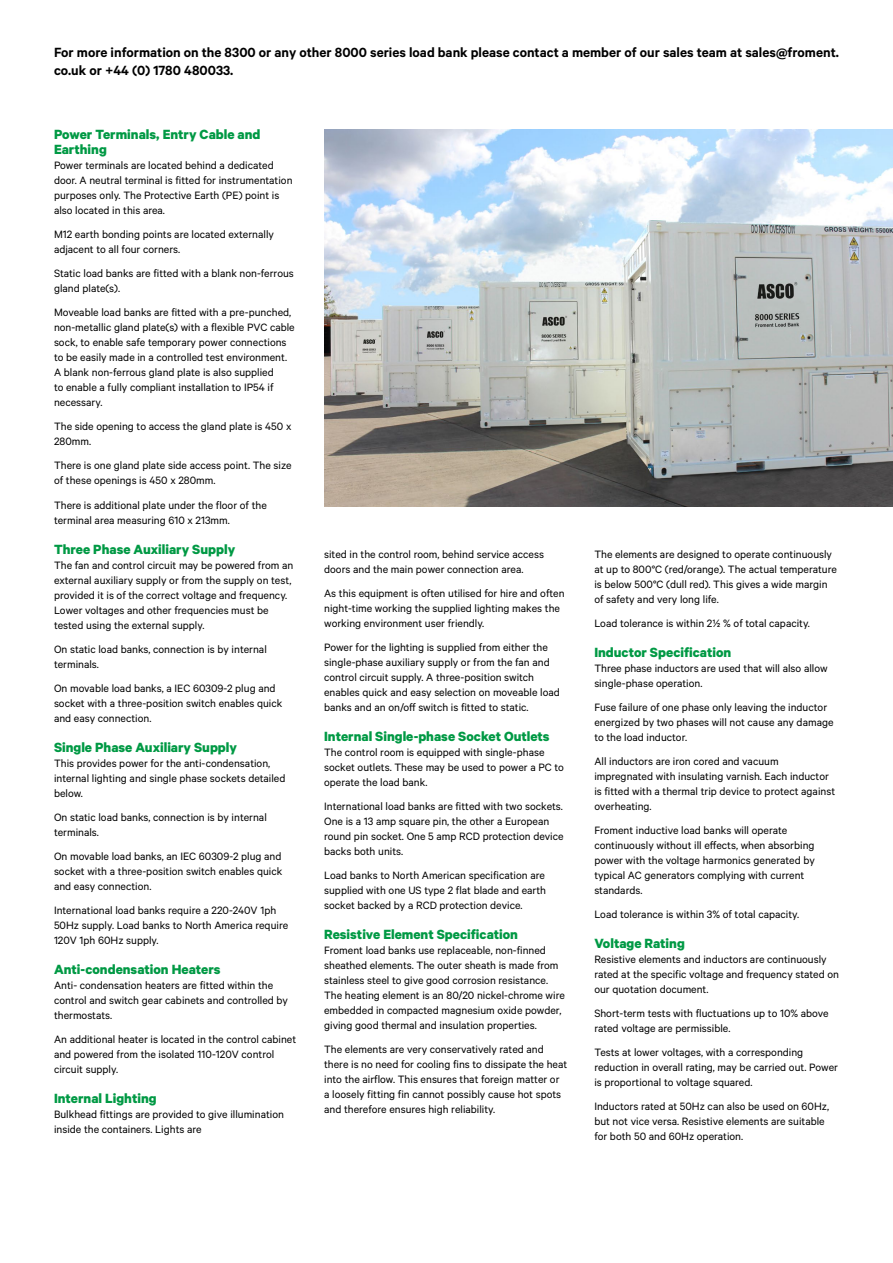
<style>
.page{position:relative;width:893px;height:1263px;background:#fff}
.page>*{position:absolute;margin:0;border:0;box-sizing:border-box;transform-origin:0 0}
.t1{font:700 15px/15px "Calibre";color:#094}
.t2{font:600 15px/18px "Calibre";color:#000}
.t3{font:12px/15px "Calibre";color:#000}
</style>
<div class="page">
<img style="left:324px;top:130px;width:569px;height:376px">
<p class="t2" style="left:54px;top:42px;width:786px">For more information on the 8300 or any other 8000 series load bank please contact a member of our sales team at sales@froment. co.uk or +44 (0) 1780 480033.</p>
<p class="t1" style="left:54px;top:127px;width:208px">Power Terminals, Entry Cable and<br>Earthing</p>
<p class="t3" style="left:54px;top:158px;width:240px">Power terminals are located behind a dedicated door. A neutral terminal is fitted for instrumentation purposes only. The Protective Earth (PE) point is also located in this area.</p>
<p class="t3" style="left:54px;top:227px;width:221px">M12 earth bonding points are located externally adjacent to all four corners.</p>
<p class="t3" style="left:54px;top:266px;width:241px">Static load banks are fitted with a blank non-ferrous gland plate(s).</p>
<p class="t3" style="left:54px;top:305px;width:242px">Moveable load banks are fitted with a pre-punched, non-metallic gland plate(s) with a flexible PVC cable sock, to enable safe temporary power connections to be easily made in a controlled test environment.<br>A blank non-ferrous gland plate is also supplied<br>to enable a fully compliant installation to IP54 if necessary.</p>
<p class="t3" style="left:54px;top:419px;width:239px">The side opening to access the gland plate is 450 x<br>280mm.</p>
<p class="t3" style="left:54px;top:458px;width:239px">There is one gland plate side access point. The size of these openings is 450 x 280mm.</p>
<p class="t3" style="left:54px;top:497px;width:214px">There is additional plate under the floor of the terminal area measuring 610 x 213mm.</p>
<p class="t1" style="left:54px;top:541px;width:183px">Three Phase Auxiliary Supply</p>
<p class="t3" style="left:54px;top:557px;width:241px">The fan and control circuit may be powered from an external auxiliary supply or from the supply on test, provided it is of the correct voltage and frequency.<br>Lower voltages and other frequencies must be tested using the external supply.</p>
<p class="t3" style="left:54px;top:641px;width:214px">On static load banks, connection is by internal terminals.</p>
<p class="t3" style="left:54px;top:680px;width:230px">On movable load banks, a IEC 60309-2 plug and socket with a three-position switch enables quick and easy connection.</p>
<p class="t1" style="left:54px;top:739px;width:185px">Single Phase Auxiliary Supply</p>
<p class="t3" style="left:54px;top:755px;width:233px">This provides power for the anti-condensation, internal lighting and single phase sockets detailed below.</p>
<p class="t3" style="left:54px;top:809px;width:214px">On static load banks, connection is by internal terminals.</p>
<p class="t3" style="left:54px;top:848px;width:230px;text-align:justify">On movable load banks, an IEC 60309-2 plug and socket with a three-position switch enables quick and easy connection.</p>
<p class="t3" style="left:54px;top:902px;width:236px">International load banks require a 220-240V 1ph<br>50Hz supply. Load banks to North America require<br>120V 1ph 60Hz supply.</p>
<p class="t1" style="left:54px;top:961px;width:168px">Anti-condensation Heaters</p>
<p class="t3" style="left:54px;top:977px;width:235px">Anti- condensation heaters are fitted within the control and switch gear cabinets and controlled by thermostats.</p>
<p class="t3" style="left:54px;top:1031px;width:244px">An additional heater is located in the control cabinet and powered from the isolated 110-120V control circuit supply.</p>
<p class="t1" style="left:54px;top:1090px;width:104px">Internal Lighting</p>
<p class="t3" style="left:54px;top:1106px;width:231px">Bulkhead fittings are provided to give illumination inside the containers. Lights are</p>
<p class="t3" style="left:324px;top:546px;width:221px">sited in the control room, behind service access doors and the main power connection area.</p>
<p class="t3" style="left:324px;top:585px;width:242px">As this equipment is often utilised for hire and often night-time working the supplied lighting makes the working environment user friendly.</p>
<p class="t3" style="left:324px;top:639px;width:237px">Power for the lighting is supplied from either the single-phase auxiliary supply or from the fan and control circuit supply. A three-position switch enables quick and easy selection on moveable load banks and an on/off switch is fitted to static.</p>
<p class="t1" style="left:324px;top:728px;width:227px">Internal Single-phase Socket Outlets</p>
<p class="t3" style="left:324px;top:744px;width:241px">The control room is equipped with single-phase socket outlets. These may be used to power a PC to operate the load bank.</p>
<p class="t3" style="left:324px;top:798px;width:241px">International load banks are fitted with two sockets.<br>One is a 13 amp square pin, the other a European round pin socket. One 5 amp RCD protection device backs both units.</p>
<p class="t3" style="left:324px;top:867px;width:223px;text-align:justify">Load banks to North American specification are supplied with one US type 2 flat blade and earth socket backed by a RCD protection device.</p>
<p class="t1" style="left:324px;top:926px;width:195px">Resistive Element Specification</p>
<p class="t3" style="left:324px;top:942px;width:242px">Froment load banks use replaceable, non-finned sheathed elements. The outer sheath is made from stainless steel to give good corrosion resistance.<br>The heating element is an 80/20 nickel-chrome wire embedded in compacted magnesium oxide powder, giving good thermal and insulation properties.</p>
<p class="t3" style="left:324px;top:1041px;width:245px">The elements are very conservatively rated and there is no need for cooling fins to dissipate the heat into the airflow. This ensures that foreign matter or a loosely fitting fin cannot possibly cause hot spots and therefore ensures high reliability.</p>
<p class="t3" style="left:594px;top:546px;width:244px">The elements are designed to operate continuously at up to 800°C (red/orange). The actual temperature is below 500°C (dull red). This gives a wide margin of safety and very long life.</p>
<p class="t3" style="left:594px;top:615px;width:217px">Load tolerance is within 2½ % of total capacity.</p>
<p class="t1" style="left:594px;top:644px;width:138px">Inductor Specification</p>
<p class="t3" style="left:594px;top:660px;width:235px">Three phase inductors are used that will also allow single-phase operation.</p>
<p class="t3" style="left:594px;top:699px;width:241px">Fuse failure of one phase only leaving the inductor energized by two phases will not cause any damage to the load inductor.</p>
<p class="t3" style="left:594px;top:753px;width:242px">All inductors are iron cored and vacuum impregnated with insulating varnish. Each inductor is fitted with a thermal trip device to protect against overheating.</p>
<p class="t3" style="left:594px;top:822px;width:222px">Froment inductive load banks will operate continuously without ill effects, when absorbing power with the voltage harmonics generated by typical AC generators complying with current standards.</p>
<p class="t3" style="left:594px;top:906px;width:206px">Load tolerance is within 3% of total capacity.</p>
<p class="t1" style="left:594px;top:935px;width:92px">Voltage Rating</p>
<p class="t3" style="left:594px;top:951px;width:246px">Resistive elements and inductors are continuously rated at the specific voltage and frequency stated on our quotation document.</p>
<p class="t3" style="left:594px;top:1005px;width:236px">Short-term tests with fluctuations up to 10% above rated voltage are permissible.</p>
<p class="t3" style="left:594px;top:1044px;width:245px">Tests at lower voltages, with a corresponding reduction in overall rating, may be carried out. Power is proportional to voltage squared.</p>
<p class="t3" style="left:594px;top:1098px;width:236px">Inductors rated at 50Hz can also be used on 60Hz, but not vice versa. Resistive elements are suitable for both 50 and 60Hz operation.</p>
</div>
